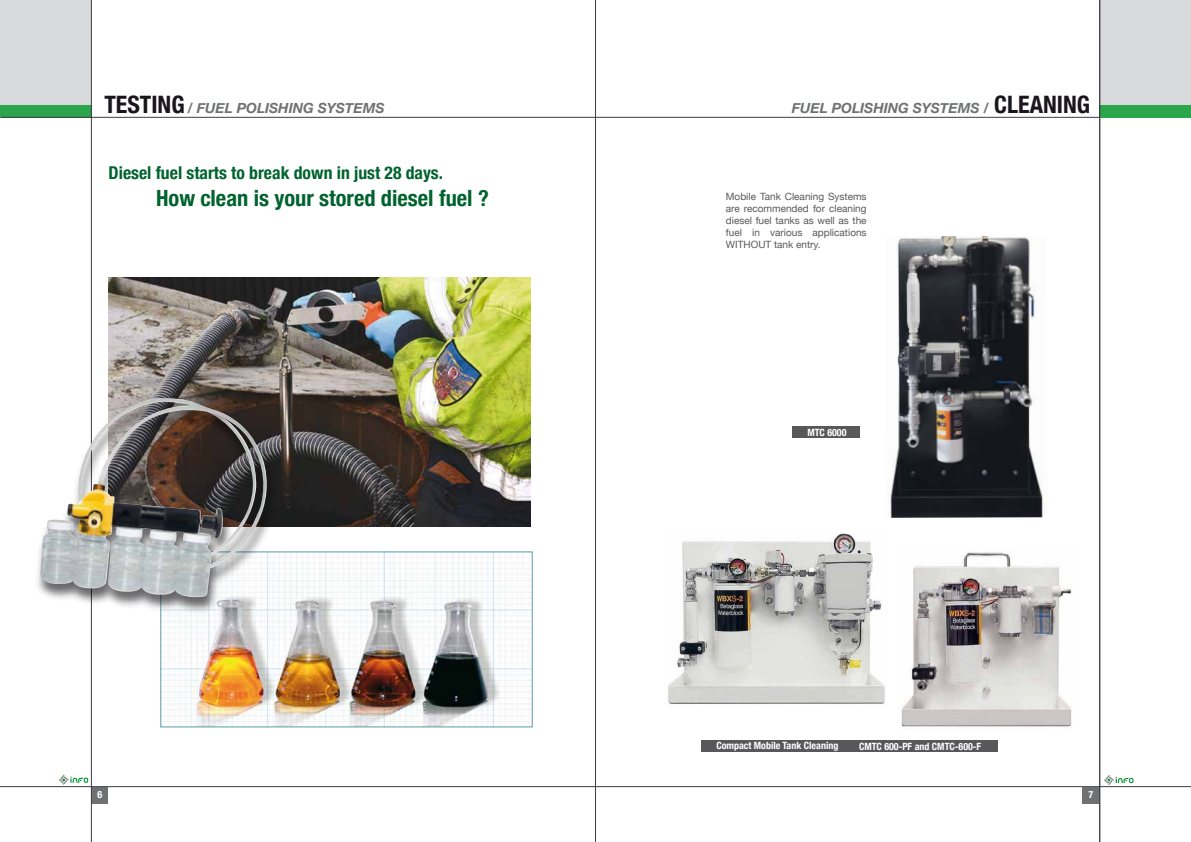
<style>
.page{position:relative;width:1191px;height:842px;background:#fff}
.page>*{position:absolute;margin:0;border:0;box-sizing:border-box;transform-origin:0 0}
.t1{font:700 condensed 24px "Helvetica Neue";color:#1a171c}
.t2{font:700 condensed 22.4px "Helvetica Neue";color:#00632e}
.t3{font:700 condensed 17.7px "Helvetica Neue";color:#00632e}
.t4{font:italic 700 14px "Helvetica Neue";color:#707172}
.t5{font:10px/12px "Helvetica Neue";color:#58585a;text-align:justify}
.t6{font:700 condensed 10px "Helvetica Neue";color:#fff}
.s1{font-style:normal;font-stretch:condensed;font-size:24px;color:#1a171c}
</style>
<div class="page">
<div style="left:0;top:0;width:91px;height:105px;background:#d9dadb"></div>
<div style="left:0;top:105px;width:91px;height:12px;background:#2da54b"></div>
<div style="left:91px;top:787px;width:17px;height:16px;background:#707172"></div>
<svg style="left:59px;top:775px;width:29px;height:10px"></svg>
<hr style="left:1px;top:117px;width:1190px;height:1px;background:#3e3d40">
<hr style="left:91px;top:0;width:1px;height:842px;background:#3e3d40">
<hr style="left:595px;top:0;width:1px;height:842px;background:#3e3d40">
<hr style="left:0;top:786px;width:1191px;height:1px;background:#3e3d40">
<img style="left:162px;top:554px;width:368px;height:171px">
<img style="left:109px;top:278px;width:421px;height:248px">
<img style="left:37px;top:384px;width:254px;height:242px">
<img style="left:40px;top:398px;width:120px;height:191px">
<div style="left:1082px;top:787px;width:17px;height:16px;background:#707172"></div>
<svg style="left:1104px;top:775px;width:29px;height:10px"></svg>
<div style="left:701px;top:740px;width:296px;height:12px;background:#58585a"></div>
<div style="left:1099px;top:0;width:92px;height:105px;background:#d9dadb"></div>
<div style="left:1099px;top:105px;width:92px;height:12px;background:#2da54b"></div>
<hr style="left:1099px;top:0;width:1px;height:842px;background:#3e3d40">
<img style="left:890px;top:236px;width:153px;height:282px">
<div style="left:792px;top:427px;width:67px;height:11px;background:#58585a"></div>
<img style="left:901px;top:552px;width:171px;height:175px">
<img style="left:668px;top:533px;width:217px;height:171px">
<h1 class="t1" style="left:104px;top:84px;width:82px">TESTING</h1>
<h3 class="t4" style="left:187px;top:97px;width:199px">/ FUEL POLISHING SYSTEMS</h3>
<h3 class="t3" style="left:109px;top:158px;width:336px">Diesel fuel starts to break down in just 28 days.</h3>
<h2 class="t2" style="left:156px;top:179px;width:334px">How clean is your stored diesel fuel ?</h2>
<p class="t6" style="left:97px;top:786px;width:6px">6</p>
<h3 class="t4" style="left:792px;top:97px;width:300px">FUEL POLISHING SYSTEMS / <span class="s1">CLEANING</span></h3>
<p class="t5" style="left:726px;top:191px;width:142px">Mobile Tank Cleaning Systems are recommended for cleaning diesel fuel tanks as well as the fuel in various applications WITHOUT tank entry.</p>
<p class="t6" style="left:807px;top:424px;width:41px">MTC 6000</p>
<p class="t6" style="left:716px;top:738px;width:124px">Compact Mobile Tank Cleaning</p>
<p class="t6" style="left:859px;top:738px;width:124px">CMTC 600-PF and CMTC-600-F</p>
<p class="t6" style="left:1088px;top:786px;width:6px">7</p>
</div>
